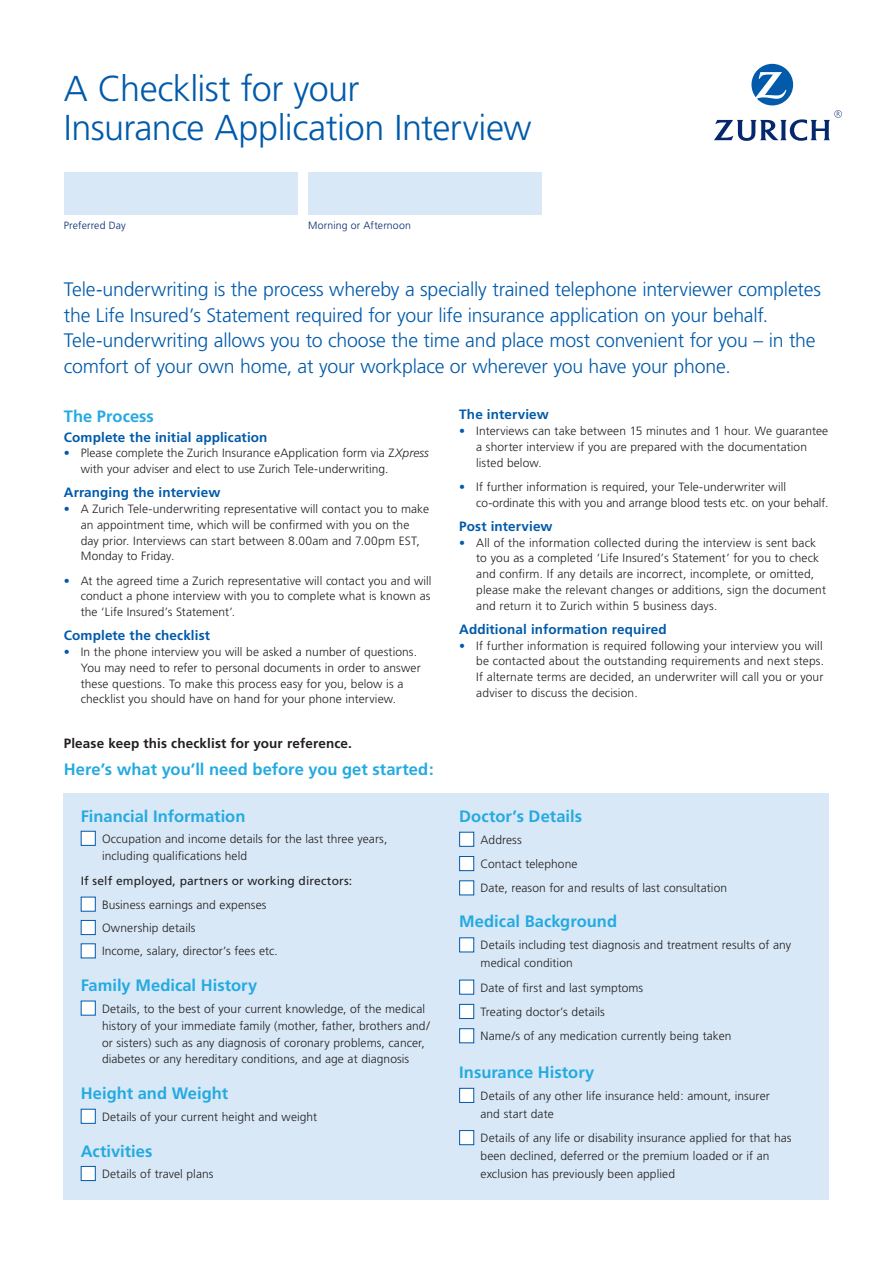
<style>
.page{position:relative;width:893px;height:1263px;background:#fff}
.page>*{position:absolute;margin:0;border:0;box-sizing:border-box;transform-origin:0 0}
.t1{font:300 36px/39px "Frutiger";letter-spacing:-.015em;color:#015aaa}
.standfirst{font:300 19.5px/25.5px "Frutiger";letter-spacing:-.01em;color:#015aaa}
.Head_2{font:700 16.5px "Frutiger";color:#24aae1}
.Head_3{font:700 13.5px "Frutiger";letter-spacing:.01em;color:#015aaa}
.Head_3-2{font:700 13.5px "Frutiger";letter-spacing:.01em;color:#231f20}
.Bullet_-_existing{font:300 12px/15.8px "Frutiger";letter-spacing:.005em;color:#231f20}
.Body{font:300 12px/17px "Frutiger";letter-spacing:.005em;color:#231f20}
.Body-2{font:12px "Frutiger";letter-spacing:.015em;color:#231f20}
.Body-3{font:300 10.5px "Frutiger";letter-spacing:.01em;color:#04286b}
.s1{color:#015aaa}
.s2{font-style:italic}
</style>
<div class="page">
<div style="left:64px;top:793px;width:765px;height:406px;background:#d8e8f6"></div>
<div style="left:64px;top:172px;width:234px;height:43px;background:#d8e8f6"></div>
<div style="left:308px;top:172px;width:234px;height:43px;background:#d8e8f6"></div>
<svg style="left:714px;top:64px;width:128px;height:77px"></svg>
<div style="left:81px;top:831px;width:15px;height:15px;background:#fff;border:1px solid #015aaa"></div>
<div style="left:81px;top:897px;width:15px;height:14px;background:#fff;border:1px solid #015aaa"></div>
<div style="left:81px;top:920px;width:15px;height:15px;background:#fff;border:1px solid #015aaa"></div>
<div style="left:81px;top:943px;width:15px;height:15px;background:#fff;border:1px solid #015aaa"></div>
<div style="left:81px;top:1001px;width:15px;height:14px;background:#fff;border:1px solid #015aaa"></div>
<div style="left:81px;top:1109px;width:15px;height:15px;background:#fff;border:1px solid #015aaa"></div>
<div style="left:81px;top:1166px;width:15px;height:15px;background:#fff;border:1px solid #015aaa"></div>
<div style="left:459px;top:832px;width:15px;height:15px;background:#fff;border:1px solid #015aaa"></div>
<div style="left:459px;top:856px;width:15px;height:15px;background:#fff;border:1px solid #015aaa"></div>
<div style="left:459px;top:880px;width:15px;height:15px;background:#fff;border:1px solid #015aaa"></div>
<div style="left:459px;top:937px;width:15px;height:15px;background:#fff;border:1px solid #015aaa"></div>
<div style="left:459px;top:980px;width:15px;height:14px;background:#fff;border:1px solid #015aaa"></div>
<div style="left:459px;top:1004px;width:15px;height:15px;background:#fff;border:1px solid #015aaa"></div>
<div style="left:459px;top:1028px;width:15px;height:15px;background:#fff;border:1px solid #015aaa"></div>
<div style="left:459px;top:1088px;width:15px;height:15px;background:#fff;border:1px solid #015aaa"></div>
<div style="left:459px;top:1130px;width:15px;height:15px;background:#fff;border:1px solid #015aaa"></div>
<p class="t1" style="left:64px;top:69px;width:469px">A Checklist for your<br>Insurance Application Interview</p>
<p class="Body-3" style="left:64px;top:219px;width:63px">Preferred Day</p>
<p class="Body-3" style="left:308px;top:219px;width:104px">Morning or Afternoon</p>
<p class="standfirst" style="left:64px;top:276px;width:759px">Tele-underwriting is the process whereby a specially trained telephone interviewer completes the Life Insured’s Statement required for your life insurance application on your behalf.<br>Tele-underwriting allows you to choose the time and place most convenient for you – in the comfort of your own home, at your workplace or wherever you have your phone.</p>
<p class="Head_2" style="left:64px;top:406px;width:92px">The Process</p>
<p class="Head_3" style="left:64px;top:429px;width:205px">Complete the initial application</p>
<p class="Bullet_-_existing" style="left:81px;top:445px;width:350px;text-indent:-17px"><span class="s1">•</span> Please complete the Zurich Insurance eApplication form via Z<span class="s2">Xpress </span>with your adviser and elect to use Zurich Tele-underwriting.</p>
<p class="Head_3" style="left:64px;top:485px;width:158px">Arranging the interview</p>
<p class="Bullet_-_existing" style="left:81px;top:501px;width:350px;text-indent:-17px"><span class="s1">•</span> A Zurich Tele-underwriting representative will contact you to make an appointment time, which will be confirmed with you on the day prior. Interviews can start between 8.00am and 7.00pm EST, Monday to Friday.</p>
<p class="Bullet_-_existing" style="left:81px;top:573px;width:352px;text-align:justify;text-indent:-17px"><span class="s1">•</span> At the agreed time a Zurich representative will contact you and will conduct a phone interview with you to complete what is known as the ‘Life Insured’s Statement’.</p>
<p class="Head_3" style="left:64px;top:628px;width:148px">Complete the checklist</p>
<p class="Bullet_-_existing" style="left:81px;top:644px;width:341px;text-indent:-17px"><span class="s1">•</span> In the phone interview you will be asked a number of questions.<br>You may need to refer to personal documents in order to answer these questions. To make this process easy for you, below is a checklist you should have on hand for your phone interview.</p>
<p class="Head_3-2" style="left:64px;top:736px;width:290px">Please keep this checklist for your reference.</p>
<p class="Head_2" style="left:64px;top:760px;width:371px">Here’s what you’ll need before you get started:</p>
<p class="Head_2" style="left:81px;top:806px;width:166px">Financial Information</p>
<p class="Body" style="left:102px;top:830px;width:287px">Occupation and income details for the last three years, including qualifications held</p>
<p class="Body-2" style="left:81px;top:874px;width:273px">If self employed, partners or working directors:</p>
<p class="Body" style="left:102px;top:896px;width:166px">Business earnings and expenses</p>
<p class="Body" style="left:102px;top:919px;width:95px">Ownership details</p>
<p class="Body" style="left:102px;top:943px;width:177px">Income, salary, director’s fees etc.</p>
<p class="Head_2" style="left:81px;top:976px;width:178px">Family Medical History</p>
<p class="Body" style="left:102px;top:1000px;width:329px">Details, to the best of your current knowledge, of the medical history of your immediate family (mother, father, brothers and/ or sisters) such as any diagnosis of coronary problems, cancer, diabetes or any hereditary conditions, and age at diagnosis</p>
<p class="Head_2" style="left:81px;top:1084px;width:149px">Height and Weight</p>
<p class="Body" style="left:102px;top:1108px;width:217px">Details of your current height and weight</p>
<p class="Head_2" style="left:81px;top:1141px;width:73px">Activities</p>
<p class="Body" style="left:102px;top:1165px;width:113px">Details of travel plans</p>
<p class="Head_3" style="left:459px;top:407px;width:91px">The interview</p>
<p class="Bullet_-_existing" style="left:476px;top:423px;width:353px;text-indent:-17px"><span class="s1">•</span> Interviews can take between 15 minutes and 1 hour. We guarantee a shorter interview if you are prepared with the documentation listed below.</p>
<p class="Bullet_-_existing" style="left:476px;top:479px;width:354px;text-indent:-17px"><span class="s1">•</span> If further information is required, your Tele-underwriter will co-ordinate this with you and arrange blood tests etc. on your behalf.</p>
<p class="Head_3" style="left:459px;top:518px;width:95px">Post interview</p>
<p class="Bullet_-_existing" style="left:476px;top:534px;width:351px;text-indent:-17px"><span class="s1">•</span> All of the information collected during the interview is sent back to you as a completed ‘Life Insured’s Statement’ for you to check and confirm. If any details are incorrect, incomplete, or omitted, please make the relevant changes or additions, sign the document and return it to Zurich within 5 business days.</p>
<p class="Head_3" style="left:459px;top:621px;width:209px">Additional information required</p>
<p class="Bullet_-_existing" style="left:476px;top:637px;width:349px;text-align:justify;text-indent:-17px"><span class="s1">•</span> If further information is required following your interview you will be contacted about the outstanding requirements and next steps.<br>If alternate terms are decided, an underwriter will call you or your adviser to discuss the decision.</p>
<p class="Head_2" style="left:459px;top:806px;width:124px">Doctor’s Details</p>
<p class="Body" style="left:480px;top:831px;width:43px">Address</p>
<p class="Body" style="left:480px;top:855px;width:98px">Contact telephone</p>
<p class="Body" style="left:480px;top:880px;width:248px">Date, reason for and results of last consultation</p>
<p class="Head_2" style="left:459px;top:912px;width:159px">Medical Background</p>
<p class="Body" style="left:480px;top:936px;width:312px;line-height:18px">Details including test diagnosis and treatment results of any medical condition</p>
<p class="Body" style="left:480px;top:979px;width:164px">Date of first and last symptoms</p>
<p class="Body" style="left:480px;top:1003px;width:126px">Treating doctor’s details</p>
<p class="Body" style="left:480px;top:1027px;width:252px">Name/s of any medication currently being taken</p>
<p class="Head_2" style="left:459px;top:1062px;width:137px">Insurance History</p>
<p class="Body" style="left:480px;top:1087px;width:291px;line-height:18px">Details of any other life insurance held: amount, insurer and start date</p>
<p class="Body" style="left:480px;top:1129px;width:312px;line-height:18px">Details of any life or disability insurance applied for that has been declined, deferred or the premium loaded or if an exclusion has previously been applied</p>
</div>
